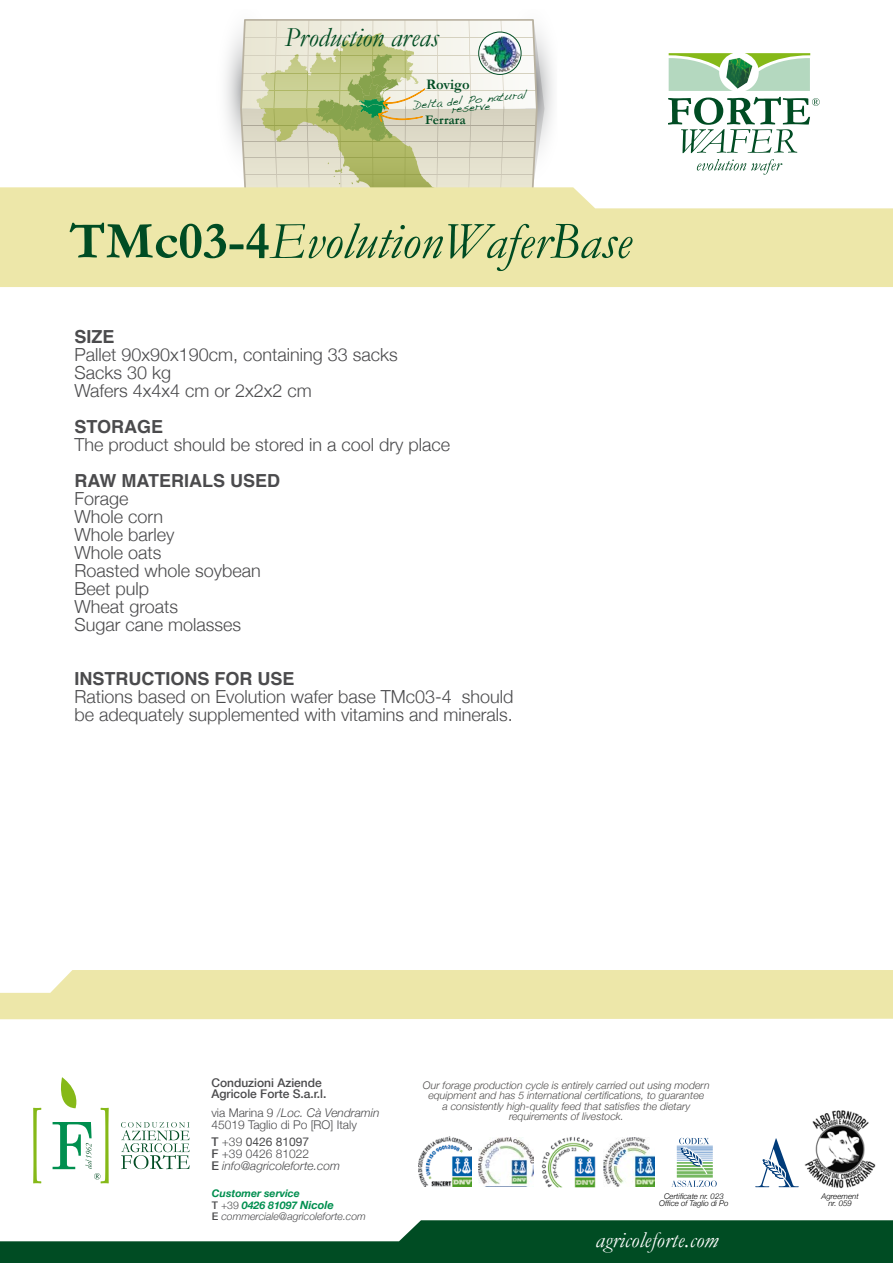
<style>
.page{position:relative;width:893px;height:1263px;background:#fff}
.page>*{position:absolute;margin:0;border:0;box-sizing:border-box;transform-origin:0 0}
.t1{font:italic 52.5px "Garamond";color:#004c23}
.t2{font:italic 27.75px "Garamond";color:#004c23}
.t3{font:italic 22.5px "Garamond";letter-spacing:.01em;color:#fff}
.t4{font:300 18px/18px "Helvetica Neue";color:#4b4b4d}
.t5{font:700 18px "Helvetica";color:#4b4b4d}
.t6{font:700 14.55px "Garamond";color:#004c23}
.t7{font:700 13.2px "Garamond";color:#004c23}
.t8{font:300 12px/12px "Helvetica Neue";color:#4b4b4d}
.t9{font:italic 300 12px/12px "Helvetica Neue";color:#4b4b4d}
.t10{font:500 12px/10.5px "Helvetica Neue";color:#4b4b4d}
.t11{font:11.7px "Handwriting Dakota";color:#004c23}
.t12{font:italic 300 10.5px/10.5px "Helvetica Neue";color:#4f4d4c;text-align:center}
.t13{font:italic 700 10.5px/12px "Helvetica Neue";color:#008f4f}
.t14{font:italic 300 10.5px "Helvetica Neue";color:#4b4b4d}
.t15{font:italic 300 7.8px/7.8px "Helvetica Neue";color:#000;text-align:center}
.s1{font-weight:700;font-style:normal}
.s2{font-style:italic}
.s3{font-weight:500;font-style:normal}
.s4{font-style:normal}
.s5{font-weight:400;font-style:normal}
.s6{font-weight:500;font-style:normal;color:#4b4b4d}
.s7{font-weight:300;font-style:normal;color:#4b4b4d}
.s8{font-size:11.25px}
</style>
<div class="page">
<svg style="left:697px;top:159px;width:85px;height:16px"></svg>
<svg style="left:745px;top:53px;width:65px;height:38px;background:#b6d8ab"></svg>
<svg style="left:669px;top:53px;width:64px;height:38px;background:#b7d8ad"></svg>
<svg style="left:668px;top:97px;width:152px;height:56px"></svg>
<img style="left:726px;top:58px;width:27px;height:31px">
<svg style="left:225px;top:19px;width:328px;height:168px;background:#d7d9bc"></svg>
<svg style="left:479px;top:32px;width:42px;height:42px"></svg>
<img style="left:480px;top:36px;width:40px;height:36px">
<div style="left:478px;top:32px;width:43px;height:43px;border:1px solid #004c23;border-radius:50%"></div>
<svg style="left:0;top:1220px;width:893px;height:43px"></svg>
<svg style="left:33px;top:1108px;width:8px;height:75px"></svg>
<svg style="left:121px;top:1122px;width:69px;height:47px"></svg>
<svg style="left:53px;top:1077px;width:56px;height:106px"></svg>
<img style="left:418px;top:1137px;width:53px;height:50px">
<img style="left:804px;top:1110px;width:72px;height:79px">
<img style="left:603px;top:1138px;width:51px;height:49px">
<img style="left:541px;top:1137px;width:55px;height:51px">
<img style="left:478px;top:1138px;width:56px;height:49px">
<svg style="left:671px;top:1180px;width:46px;height:7px"></svg>
<hr style="left:677px;top:1147px;width:36px;height:1px;background:#8baed7">
<hr style="left:677px;top:1146px;width:36px;height:1px;background:#8baed7">
<hr style="left:677px;top:1148px;width:36px;height:1px;background:#8baed7">
<hr style="left:677px;top:1149px;width:36px;height:1px;background:#8baed7">
<hr style="left:677px;top:1150px;width:36px;height:1px;background:#8baed7">
<hr style="left:677px;top:1152px;width:36px;height:1px;background:#8baed7">
<hr style="left:677px;top:1154px;width:36px;height:1px;background:#8baed7">
<hr style="left:677px;top:1160px;width:36px;height:1px;background:#8baed7">
<hr style="left:677px;top:1162px;width:36px;height:2px;background:#76b861">
<hr style="left:677px;top:1165px;width:36px;height:2px;background:#76b861">
<hr style="left:677px;top:1168px;width:36px;height:2px;background:#76b861">
<hr style="left:677px;top:1156px;width:36px;height:1px;background:#8baed7">
<hr style="left:677px;top:1158px;width:36px;height:1px;background:#8baed7">
<hr style="left:677px;top:1174px;width:36px;height:3px;background:#76b861">
<hr style="left:677px;top:1171px;width:36px;height:3px;background:#76b861">
<svg style="left:679px;top:1138px;width:30px;height:36px"></svg>
<svg style="left:755px;top:1138px;width:44px;height:49px"></svg>
<div style="left:0;top:970px;width:893px;height:49px;background:#ede7a9"></div>
<svg style="left:0;top:187px;width:893px;height:100px;background:#eee8af"></svg>
<h2 class="t2" style="left:285px;top:19px;width:155px">Production areas</h2>
<p class="t6" style="left:426px;top:75px;width:45px">Rovigo</p>
<p class="t11" style="left:413px;top:98px;width:115px;rotate:-6deg">Delta del Po natural</p>
<p class="t11" style="left:451px;top:102px;width:41px;rotate:-6deg">reserve</p>
<p class="t7" style="left:425px;top:111px;width:42px">Ferrara</p>
<h1 class="t1" style="left:70px;top:205px;width:563px"><span class="s1">TMc03-4</span>EvolutionWaferBase</h1>
<p class="t5" style="left:74px;top:322px;width:42px">SIZE</p>
<p class="t4" style="left:74px;top:345px;width:325px">Pallet 90x90x190cm, containing 33 sacks<br>Sacks 30 kg<br>Wafers 4x4x4 cm or 2x2x2 cm</p>
<p class="t5" style="left:74px;top:412px;width:90px">STORAGE</p>
<p class="t4" style="left:74px;top:435px;width:377px">The product should be stored in a cool dry place</p>
<p class="t5" style="left:74px;top:466px;width:207px">RAW MATERIALS USED</p>
<p class="t4" style="left:74px;top:489px;width:188px">Forage<br>Whole corn<br>Whole barley<br>Whole oats<br>Roasted whole soybean<br>Beet pulp<br>Wheat groats<br>Sugar cane molasses</p>
<p class="t5" style="left:74px;top:664px;width:222px">INSTRUCTIONS FOR USE</p>
<p class="t4" style="left:74px;top:687px;width:441px">Rations based on Evolution wafer base TMc03-4 should be adequately supplemented with vitamins and minerals.</p>
<p class="t10" style="left:211px;top:1078px;width:117px">Conduzioni Aziende<br>Agricole Forte S.a.r.l.</p>
<p class="t12" style="left:423px;top:1080px;width:288px">Our forage production cycle is entirely carried out using modern equipment and has 5 international certifications, to guarantee<br>a consistently high-quality feed that satisfies the dietary requirements of livestock.</p>
<p class="t8" style="left:211px;top:1107px;width:170px">via Marina 9 /<span class="s2">Loc. Cà Vendramin<br></span>45019 Taglio di Po [RO] Italy</p>
<p class="t9" style="left:211px;top:1135px;width:130px"><span class="s3">T</span> <span class="s4">+39</span> <span class="s5">0426 81097<br></span><span class="s3">F</span> <span class="s4">+39 0426 81022<br></span><span class="s3">E</span> info@agricoleforte.com</p>
<p class="t13" style="left:212px;top:1187px;width:123px">Customer service<br><span class="s6">T</span> <span class="s7">+39</span> 0426 81097 <span class="s8">Nicole</span></p>
<p class="t14" style="left:212px;top:1209px;width:156px"><span class="s3">E</span> commerciale@agricoleforte.com</p>
<p class="t15" style="left:659px;top:1192px;width:71px">Certificate nr. 023<br>Office of Taglio di Po</p>
<p class="t15" style="left:822px;top:1192px;width:39px">Agreement nr. 059</p>
<p class="t3" style="left:596px;top:1225px;width:124px">agricoleforte.com</p>
</div>
